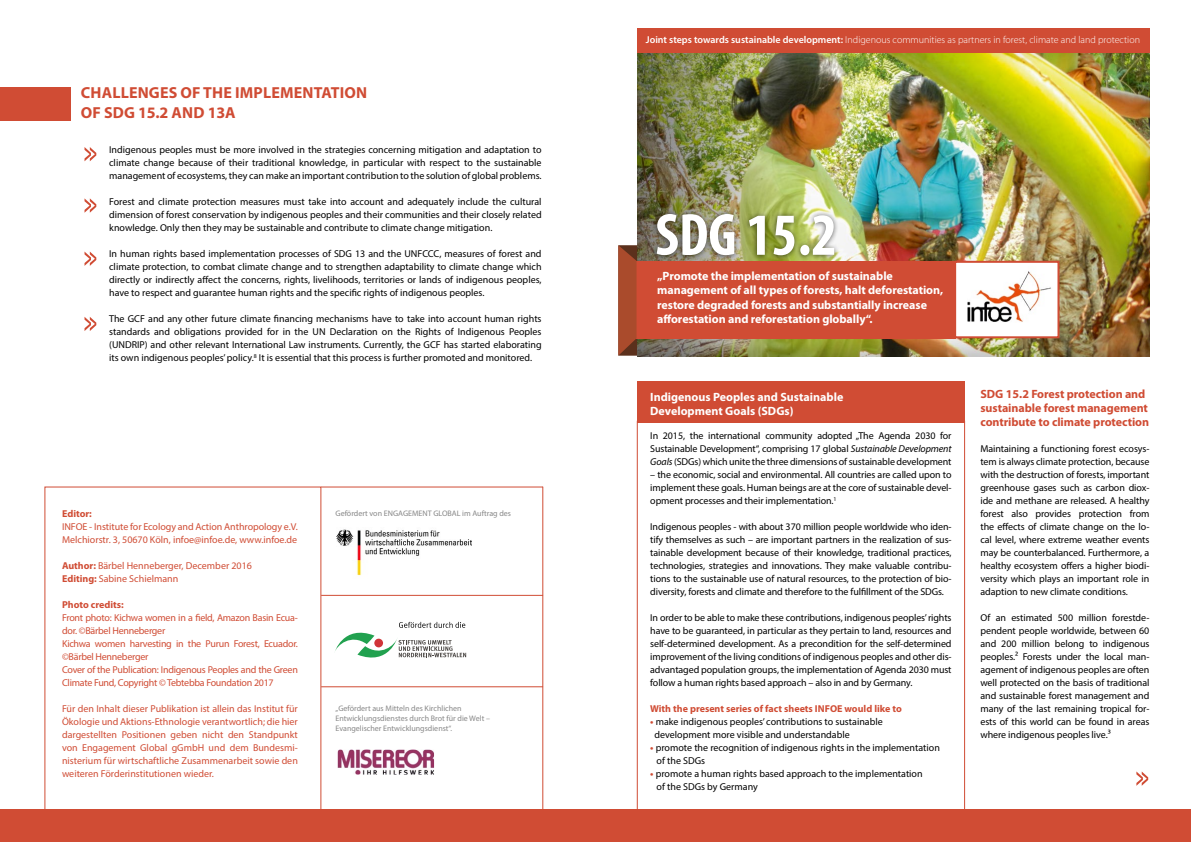
<style>
.page{position:relative;width:1191px;height:842px;background:#fff}
.page>*{position:absolute;margin:0;border:0;box-sizing:border-box;transform-origin:0 0}
.t1{font:700 condensed 60px "Myriad Pro";color:#fff}
.t2{font:700 16px/19.2px "Myriad Pro";letter-spacing:.01em;color:#d04c34}
.t3{font:700 12px/14.4px "Myriad Pro";letter-spacing:-.005em;color:#fff}
.t4{font:700 12px/14.4px "Myriad Pro";letter-spacing:-.005em;color:#d04c34}
.t5{font:10px/13px "Myriad Pro";color:#000;text-align:justify}
.t6{font:10px/13px "Myriad Pro";letter-spacing:-.025em;color:#d04c34}
.t7{font:300 10px "Myriad Pro";color:#fff}
.t8{font:10px/13px "Myriad Pro";letter-spacing:-.005em;color:#d04c34}
.t9{font:700 10px "Myriad Pro";color:#d04c34}
.t10{font:10px/13px "Myriad Pro";color:#d04c34}
.t11{font:8px/9.6px "Myriad Pro";color:#878787}
.s1{font-weight:700}
.s2{font-weight:600}
.s3{font-style:italic}
.s4{font-weight:700;color:#d04c34}
</style>
<div class="page">
<div style="left:628px;top:46px;width:530px;height:312px;background:#000;opacity:.25"></div>
<div style="left:955px;top:262px;width:103px;height:75px;background:#fff"></div>
<img style="left:967px;top:271px;width:84px;height:51px">
<div style="left:954px;top:261px;width:105px;height:77px;border:2px solid #d04c34"></div>
<div style="left:0;top:87px;width:71px;height:33px;background:#d04c34"></div>
<div style="left:637px;top:28px;width:512px;height:25px;background:#d04c34"></div>
<svg style="left:618px;top:245px;width:343px;height:111px;background:#bf583a"></svg>
<svg style="left:84px;top:147px;width:12px;height:14px"></svg>
<svg style="left:84px;top:198px;width:12px;height:15px"></svg>
<svg style="left:84px;top:252px;width:12px;height:14px"></svg>
<svg style="left:1136px;top:771px;width:12px;height:15px"></svg>
<svg style="left:84px;top:317px;width:12px;height:14px"></svg>
<div style="left:0;top:809px;width:1191px;height:33px;background:#d04c34"></div>
<div style="left:651px;top:208px;width:189px;height:53px;background:#000;opacity:.63"></div>
<div style="left:637px;top:382px;width:327px;height:41px;background:#d04c34"></div>
<svg style="left:45px;top:487px;width:276px;height:322px"></svg>
<img style="left:337px;top:749px;width:97px;height:25px">
<img style="left:336px;top:529px;width:135px;height:47px">
<svg style="left:335px;top:622px;width:131px;height:35px"></svg>
<hr style="left:321px;top:487px;width:222px;height:1px;background:#d04c34">
<hr style="left:321px;top:595px;width:222px;height:1px;background:#d04c34">
<hr style="left:542px;top:487px;width:1px;height:325px;background:#d04c34">
<hr style="left:321px;top:686px;width:222px;height:1px;background:#d04c34">
<h2 class="t2" style="left:81px;top:84px;width:288px">CHALLENGES OF THE IMPLEMENTATION<br>OF SDG 15.2 AND 13A</h2>
<p class="t5" style="left:109px;top:143px;width:434px">Indigenous peoples must be more involved in the strategies concerning mitigation and adaptation to climate change because of their traditional knowledge, in particular with respect to the sustainable management of ecosystems, they can make an important contribution to the solution of global problems.</p>
<p class="t5" style="left:109px;top:195px;width:434px">Forest and climate protection measures must take into account and adequately include the cultural dimension of forest conservation by indigenous peoples and their communities and their closely related knowledge. Only then they may be sustainable and contribute to climate change mitigation.</p>
<p class="t5" style="left:109px;top:247px;width:434px">In human rights based implementation processes of SDG 13 and the UNFCCC, measures of forest and climate protection, to combat climate change and to strengthen adaptability to climate change which directly or indirectly affect the concerns, rights, livelihoods, territories or lands of indigenous peoples, have to respect and guarantee human rights and the specific rights of indigenous peoples.</p>
<p class="t5" style="left:109px;top:312px;width:434px">The GCF and any other future climate financing mechanisms have to take into account human rights standards and obligations provided for in the UN Declaration on the Rights of Indigenous Peoples (UNDRIP) and other relevant International Law instruments. Currently, the GCF has started elaborating its own indigenous peoples’ policy.<sup>8</sup> It is essential that this process is further promoted and monitored.</p>
<p class="t9" style="left:62px;top:508px;width:31px">Editor:</p>
<p class="t8" style="left:62px;top:520px;width:237px">INFOE - Institute for Ecology and Action Anthropology e.V.<br>Melchiorstr. 3, 50670 Köln, infoe@infoe.de, www.infoe.de</p>
<p class="t10" style="left:62px;top:559px;width:191px"><span class="s1">Author:</span> Bärbel Henneberger, December 2016<br><span class="s1">Editing:</span> Sabine Schielmann</p>
<p class="t9" style="left:62px;top:599px;width:63px">Photo credits:</p>
<p class="t6" style="left:62px;top:611px;width:237px">Front photo: Kichwa women in a field, Amazon Basin Ecua&shy;dor. ©Bärbel Henneberger<br>Kichwa women harvesting in the Purun Forest, Ecuador. ©Bärbel Henneberger<br>Cover of the Publication: Indigenous Peoples and the Green Climate Fund, Copyright © Tebtebba Foundation 2017</p>
<p class="t6" style="left:62px;top:702px;width:237px;text-align:justify">Für den Inhalt dieser Publikation ist allein das Institut für Ökologie und Aktions-Ethnologie verantwortlich; die hier dargestellten Positionen geben nicht den Standpunkt von Engagement Global gGmbH und dem Bundesmi&shy;nisterium für wirtschaftliche Zusammenarbeit sowie den weiteren Förderinstitutionen wieder.</p>
<p class="t11" style="left:335px;top:509px;width:177px">Gefördert von ENGAGEMENT GLOBAL im Auftrag des</p>
<p class="t11" style="left:335px;top:704px;width:156px">„Gefördert aus Mitteln des Kirchlichen<br>Entwicklungsdienstes durch Brot für die Welt –<br>Evangelischer Entwicklungsdienst“.</p>
<p class="t7" style="left:646px;top:34px;width:496px"><span class="s2">Joint steps towards sustainable development:</span> Indigenous communities as partners in forest, climate and land protection</p>
<h1 class="t1" style="left:655px;top:197px;width:183px">SDG 15.2</h1>
<p class="t3" style="left:657px;top:269px;width:287px">„Promote the implementation of sustainable management of all types of forests, halt deforestation, restore degraded forests and substantially increase afforestation and reforestation globally“.</p>
<p class="t3" style="left:650px;top:390px;width:195px;line-height:14px">Indigenous Peoples and Sustainable<br>Development Goals (SDGs)</p>
<p class="t5" style="left:650px;top:429px;width:303px">In 2015, the international community adopted „The Agenda 2030 for Sustainable Development“, comprising 17 global <span class="s3">Sustainable Development Goals</span> (SDGs) which unite the three dimensions of sustainable development</p>
<p class="t5" style="left:650px;top:468px;width:303px">– the economic, social and environmental. All countries are called upon to implement these goals. Human beings are at the core of sustainable devel&shy;opment processes and their implementation.<sup>1</sup></p>
<p class="t5" style="left:650px;top:520px;width:303px">Indigenous peoples - with about 370 million people worldwide who iden&shy;tify themselves as such – are important partners in the realization of sus&shy;tainable development because of their knowledge, traditional practices, technologies, strategies and innovations. They make valuable contribu&shy;tions to the sustainable use of natural resources, to the protection of bio&shy;diversity, forests and climate and therefore to the fulfillment of the SDGs.</p>
<p class="t5" style="left:650px;top:611px;width:303px">In order to be able to make these contributions, indigenous peoples’ rights have to be guaranteed, in particular as they pertain to land, resources and self-determined development. As a precondition for the self-determined improvement of the living conditions of indigenous peoples and other dis&shy;advantaged population groups, the implementation of Agenda 2030 must follow a human rights based approach – also in and by Germany.</p>
<p class="t9" style="left:650px;top:703px;width:253px">With the present series of fact sheets INFOE would like to</p>
<p class="t5" style="left:654px;top:715px;width:230px;text-indent:-4px"><span class="s4">•</span> make indigenous peoples’ contributions to sustainable development more visible and understandable</p>
<p class="t5" style="left:656px;top:741px;width:285px;text-indent:-6px"><span class="s4">•</span> promote the recognition of indigenous rights in the implementation of the SDGs</p>
<p class="t5" style="left:656px;top:767px;width:267px;text-indent:-6px"><span class="s4">•</span> promote a human rights based approach to the implementation of the SDGs by Germany</p>
<p class="t4" style="left:980px;top:386px;width:170px">SDG 15.2 Forest protection and sustainable forest management contribute to climate protection</p>
<p class="t5" style="left:980px;top:442px;width:170px">Maintaining a functioning forest ecosys&shy;tem is always climate protection, because with the destruction of forests, important greenhouse gases such as carbon diox&shy;ide and methane are released. A healthy forest also provides protection from the effects of climate change on the lo&shy;cal level, where extreme weather events may be counterbalanced. Furthermore, a healthy ecosystem offers a higher biodi&shy;versity which plays an important role in adaption to new climate conditions.</p>
<p class="t5" style="left:980px;top:611px;width:170px">Of an estimated 500 million forestde&shy;pendent people worldwide, between 60 and 200 million belong to indigenous peoples.2 Forests under the local man&shy;agement of indigenous peoples are often well protected on the basis of traditional and sustainable forest management and many of the last remaining tropical for&shy;ests of this world can be found in areas where indigenous peoples live.3</p>
</div>
